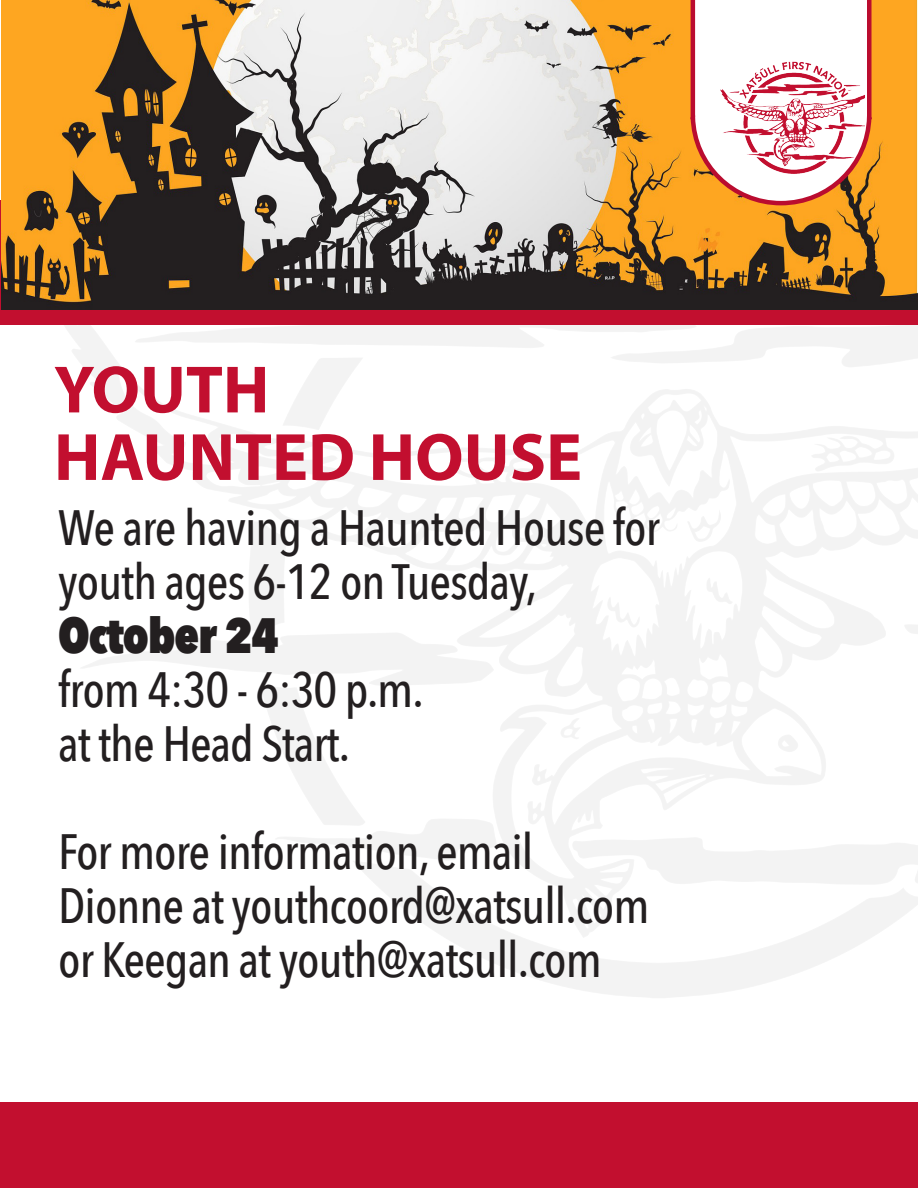
<style>
.page{position:relative;width:918px;height:1188px;background:#fff}
.page>*{position:absolute;margin:0;border:0;box-sizing:border-box;transform-origin:0 0}
.t1{font:700 67.5px "Myriad Pro";color:#c20f2f}
.t2{font:500 49.5px/54px "Avenir Next Condensed";letter-spacing:-.02em;color:#231f20}
.t3{font:800 49.5px "Avenir Next Condensed";letter-spacing:-.02em;color:#231f20}
</style>
<div class="page">
<img style="left:58px;top:324px;width:860px;height:674px">
<div style="left:0;top:1103px;width:918px;height:85px;background:#c20f2f"></div>
<div style="left:0;top:200px;width:918px;height:124px;background:#c20f2f"></div>
<img style="left:2px;top:0;width:916px;height:309px">
<svg style="left:688px;top:0;width:186px;height:208px"></svg>
<img style="left:716px;top:54px;width:148px;height:127px">
<p class="t1" style="left:54px;top:346px;width:217px">YOUTH</p>
<p class="t1" style="left:54px;top:413px;width:530px">HAUNTED HOUSE</p>
<p class="t2" style="left:58px;top:500px;width:603px">We are having a Haunted House for youth ages 6-12 on Tuesday,</p>
<p class="t3" style="left:58px;top:604px;width:223px">October 24</p>
<p class="t2" style="left:58px;top:662px;width:367px">from 4:30 - 6:30 p.m.</p>
<p class="t2" style="left:58px;top:716px;width:293px">at the Head Start.</p>
<p class="t2" style="left:58px;top:824px;width:477px">For more information, email</p>
<p class="t2" style="left:58px;top:878px;width:593px">Dionne at youthcoord@xatsull.com</p>
<p class="t2" style="left:58px;top:932px;width:545px">or Keegan at youth@xatsull.com</p>
</div>
